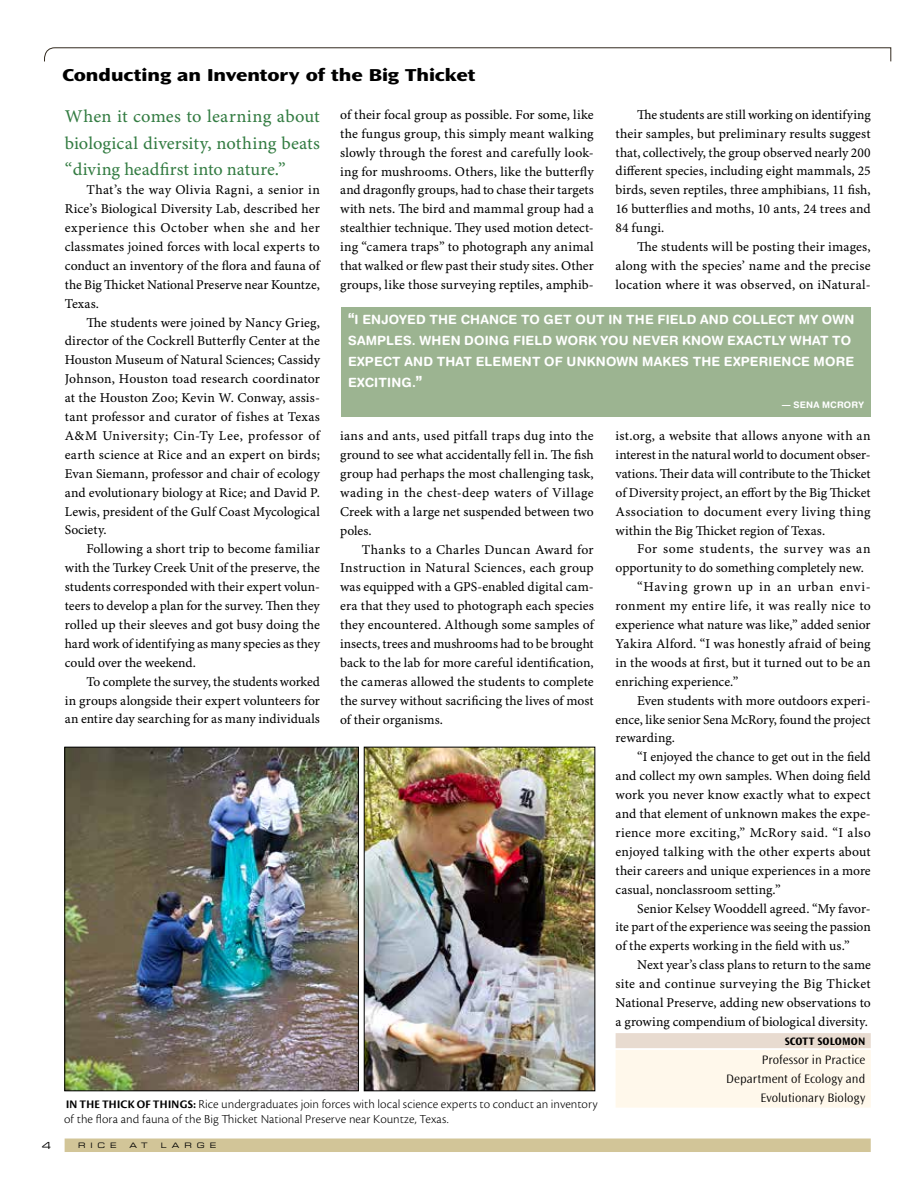
<style>
.page{position:relative;width:918px;height:1188px;background:#fff}
.page>*{position:absolute;margin:0;border:0;box-sizing:border-box;transform-origin:0 0}
.t1{font:18px/26.5px "Minion Pro Capt";color:#337c42;text-align:justify}
.t2{font:800 expanded 18px "Ocean Sans Std";color:#000}
.t3{font:13.5px/18.9px "Minion Pro Capt";letter-spacing:.005em;color:#000;text-align:justify}
.t4{font:13.5px "Minion Pro Capt";letter-spacing:.04em;color:#000}
.t5{font:13.5px "Minion Pro Capt";letter-spacing:.045em;color:#000}
.t6{font:700 12.75px/21px "Helvetica Rounded LT Std";letter-spacing:.015em;color:#fff}
.t7{font:12.75px/15px "Cronos Pro Lt Capt";letter-spacing:.005em;color:#000}
.t8{font:300 12.75px/19px "Ocean Sans Std";letter-spacing:.005em;color:#000;text-align:right}
.t9{font:700 11.25px "Ocean Sans Std";letter-spacing:.01em;color:#000}
.t10{font:9.75px "Eurostile LT Std Ex 2";color:#000}
.t11{font:700 9px "Helvetica Rounded LT Std";letter-spacing:.03em;color:#fff}
.t12{font:7.5px "Eurostile LT Std Ex 2";color:#000}
.s1{font-family:"Helvetica Neue LT Std";font-weight:900;font-stretch:condensed}
.s2{font-family:"Cronos Pro Bold Disp";font-size:12px}
</style>
<div class="page">
<img style="left:67px;top:749px;width:290px;height:340px">
<div style="left:65px;top:747px;width:294px;height:344px;border:1px solid #000"></div>
<img style="left:366px;top:749px;width:227px;height:340px">
<div style="left:364px;top:747px;width:231px;height:344px;border:1px solid #000"></div>
<svg style="left:44px;top:47px;width:848px;height:15px"></svg>
<div style="left:65px;top:1139px;width:806px;height:13px;background:#d2c598"></div>
<div style="left:616px;top:1033px;width:255px;height:15px;background:#e8dbd0"></div>
<div style="left:616px;top:1050px;width:255px;height:20px;background:#fff8eb"></div>
<div style="left:616px;top:1069px;width:255px;height:20px;background:#fff8eb"></div>
<div style="left:616px;top:1088px;width:255px;height:20px;background:#fff8eb"></div>
<div style="left:341px;top:308px;width:530px;height:109px;background:#9cb491"></div>
<h1 class="t2" style="left:63px;top:64px;width:415px">Conducting an Inventory of the Big Thicket</h1>
<h1 class="t1" style="left:65px;top:104px;width:257px">When it comes to learning about biological diversity, nothing beats “diving headfirst into nature.”</h1>
<p class="t3" style="left:65px;top:181px;width:257px;text-indent:22px">That’s the way Olivia Ragni, a senior in Rice’s Biological Diversity Lab, described her experience this October when she and her classmates joined forces with local experts to conduct an inventory of the flora and fauna of the Big Thicket National Preserve near Kountze, Texas.</p>
<p class="t3" style="left:65px;top:313px;width:257px;text-indent:22px">The students were joined by Nancy Grieg, director of the Cockrell Butterfly Center at the Houston Museum of Natural Sciences; Cassidy Johnson, Houston toad research coordinator at the Houston Zoo; Kevin W. Conway, assis&shy;tant professor and curator of fishes at Texas A&amp;M University; Cin-Ty Lee, professor of earth science at Rice and an expert on birds; Evan Siemann, professor and chair of ecology and evolutionary biology at Rice; and David P.<br>Lewis, president of the Gulf Coast Mycological Society.</p>
<p class="t3" style="left:65px;top:540px;width:257px;text-indent:22px">Following a short trip to become familiar with the Turkey Creek Unit of the preserve, the students corresponded with their expert volun&shy;teers to develop a plan for the survey. Then they rolled up their sleeves and got busy doing the hard work of identifying as many species as they could over the weekend.</p>
<p class="t3" style="left:65px;top:672px;width:257px;text-indent:22px">To complete the survey, the students worked in groups alongside their expert volunteers for an entire day searching for as many individuals</p>
<p class="t3" style="left:616px;top:106px;width:257px;text-indent:22px">The students are still working on identifying their samples, but preliminary results suggest that, collectively, the group observed nearly 200 different species, including eight mammals, 25 birds, seven reptiles, three amphibians, 11 fish, 16 butterflies and moths, 10 ants, 24 trees and 84 fungi.</p>
<p class="t3" style="left:616px;top:238px;width:257px;text-indent:22px">The students will be posting their images, along with the species’ name and the precise location where it was observed, on iNatural-</p>
<p class="t3" style="left:340px;top:106px;width:255px">of their focal group as possible. For some, like the fungus group, this simply meant walking slowly through the forest and carefully look&shy;ing for mushrooms. Others, like the butterfly and dragonfly groups, had to chase their targets with nets. The bird and mammal group had a stealthier technique. They used motion detect&shy;ing “camera traps” to photograph any animal that walked or flew past their study sites. Other groups, like those surveying reptiles, amphib-</p>
<p class="t6" style="left:348px;top:308px;width:508px"><span class="s1">“</span>I ENJOYED THE CHANCE TO GET OUT IN THE FIELD AND COLLECT MY OWN SAMPLES. WHEN DOING FIELD WORK YOU NEVER KNOW EXACTLY WHAT TO EXPECT AND THAT ELEMENT OF UNKNOWN MAKES THE EXPERIENCE MORE EXCITING.<span class="s1">”</span></p>
<p class="t11" style="left:782px;top:399px;width:84px">— SENA MCRORY</p>
<p class="t3" style="left:616px;top:427px;width:257px">ist.org, a website that allows anyone with an interest in the natural world to document obser&shy;vations. Their data will contribute to the Thicket of Diversity project, an effort by the Big Thicket Association to document every living thing within the Big Thicket region of Texas.</p>
<p class="t4" style="left:637px;top:541px;width:235px">For some students, the survey was an</p>
<p class="t3" style="left:616px;top:559px;width:250px">opportunity to do something completely new.</p>
<p class="t5" style="left:637px;top:579px;width:235px">“Having grown up in an urban envi-</p>
<p class="t3" style="left:616px;top:597px;width:257px">ronment my entire life, it was really nice to</p>
<p class="t3" style="left:616px;top:616px;width:257px">experience what nature was like,” added senior</p>
<p class="t3" style="left:616px;top:635px;width:257px">Yakira Alford. “I was honestly afraid of being</p>
<p class="t3" style="left:616px;top:654px;width:257px">in the woods at first, but it turned out to be an</p>
<p class="t3" style="left:616px;top:673px;width:124px">enriching experience.”</p>
<p class="t3" style="left:637px;top:692px;width:235px">Even students with more outdoors experi-</p>
<p class="t3" style="left:616px;top:710px;width:257px">ence, like senior Sena McRory, found the project</p>
<p class="t3" style="left:616px;top:729px;width:61px">rewarding.</p>
<p class="t3" style="left:637px;top:748px;width:235px">“I enjoyed the chance to get out in the field</p>
<p class="t3" style="left:616px;top:767px;width:257px">and collect my own samples. When doing field</p>
<p class="t3" style="left:616px;top:786px;width:257px">work you never know exactly what to expect</p>
<p class="t3" style="left:616px;top:805px;width:257px">and that element of unknown makes the expe-</p>
<p class="t3" style="left:616px;top:824px;width:257px">rience more exciting,” McRory said. “I also</p>
<p class="t3" style="left:616px;top:843px;width:257px">enjoyed talking with the other experts about</p>
<p class="t3" style="left:616px;top:862px;width:257px">their careers and unique experiences in a more</p>
<p class="t3" style="left:616px;top:881px;width:167px">casual, nonclassroom setting.”</p>
<p class="t3" style="left:637px;top:899px;width:235px">Senior Kelsey Wooddell agreed. “My favor-</p>
<p class="t3" style="left:616px;top:918px;width:257px">ite part of the experience was seeing the passion</p>
<p class="t3" style="left:616px;top:937px;width:236px">of the experts working in the field with us.”</p>
<p class="t3" style="left:637px;top:956px;width:235px">Next year’s class plans to return to the same</p>
<p class="t3" style="left:616px;top:975px;width:257px">site and continue surveying the Big Thicket</p>
<p class="t3" style="left:616px;top:994px;width:257px">National Preserve, adding new observations to</p>
<p class="t3" style="left:616px;top:1013px;width:254px">a growing compendium of biological diversity.</p>
<p class="t9" style="left:785px;top:1035px;width:82px">SCOTT SOLOMON</p>
<p class="t8" style="left:726px;top:1051px;width:141px">Professor in Practice<br>Department of Ecology and<br>Evolutionary Biology</p>
<p class="t3" style="left:340px;top:427px;width:255px">ians and ants, used pitfall traps dug into the ground to see what accidentally fell in. The fish group had perhaps the most challenging task, wading in the chest-deep waters of Village Creek with a large net suspended between two poles.</p>
<p class="t3" style="left:340px;top:540px;width:255px;text-indent:22px">Thanks to a Charles Duncan Award for Instruction in Natural Sciences, each group was equipped with a GPS-enabled digital cam&shy;era that they used to photograph each species they encountered. Although some samples of insects, trees and mushrooms had to be brought back to the lab for more careful identification, the cameras allowed the students to complete the survey without sacrificing the lives of most of their organisms.</p>
<p class="t7" style="left:64px;top:1096px;width:535px"><span class="s2">IN THE THICK OF THINGS:</span> Rice undergraduates join forces with local science experts to conduct an inventory of the flora and fauna of the Big Thicket National Preserve near Kountze, Texas.</p>
<p class="t10" style="left:42px;top:1139px;width:11px">4</p>
<p class="t12" style="left:78px;top:1141px;width:40px">RICE</p>
<p class="t12" style="left:130px;top:1141px;width:20px">A T</p>
<p class="t12" style="left:161px;top:1141px;width:22px">L AR</p>
<p class="t12" style="left:197px;top:1141px;width:21px">G E</p>
</div>
